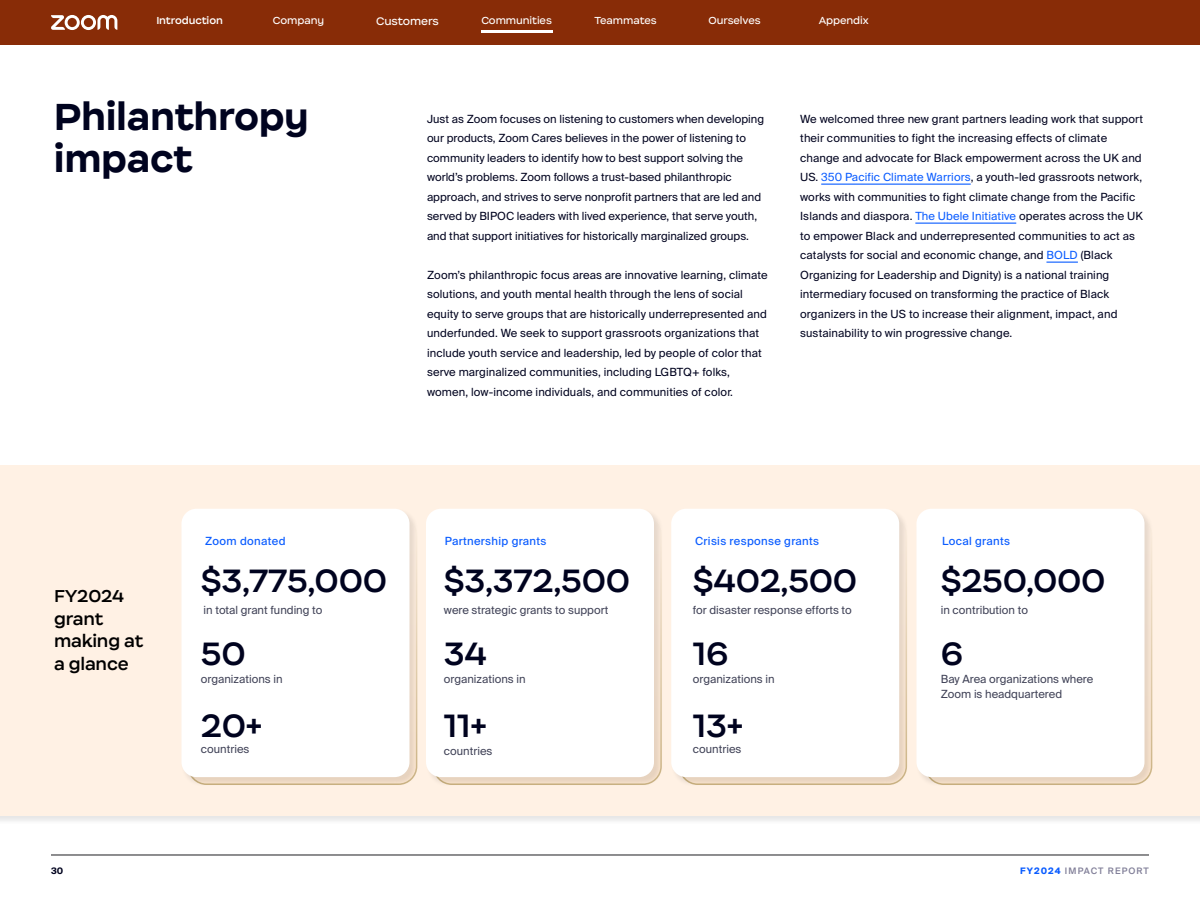
<style>
.page{position:relative;width:1200px;height:900px;background:#fff}
.page>*{position:absolute;margin:0;border:0;box-sizing:border-box;transform-origin:0 0}
.t1{font:700 36px/42px "Happy Display";letter-spacing:-.01em;color:#00031f}
.t2{font:600 30.9px "Happy Display";letter-spacing:-.01em;color:#00031f}
.t3{font:600 16.5px/22.5px "Happy Display";letter-spacing:-.01em;color:#000}
.t4{font:11.25px/19.5px "Almaden Sans";letter-spacing:.01em;color:#00031f}
.t5{font:11.25px/15px "Almaden Sans";color:#404257}
.t6{font:11.25px "Almaden Sans";letter-spacing:.03em;color:#0a5cff}
.t7{font:10.5px "Happy Display";letter-spacing:-.01em;color:#fff}
.t8{font:9.75px "Happy Display";letter-spacing:-.01em;color:#fff}
.t9{font:600 9.75px "Happy Display";letter-spacing:-.01em;color:#fff}
.t10{font:500 9px "Almaden Sans";letter-spacing:.125em;color:#828099}
.t11{font:700 9px "Almaden Sans";color:#00031f}
.s1{color:#0a5cff}
.s2{font-weight:700;color:#0a5cff}
</style>
<div class="page">
<div style="left:0;top:0;width:1200px;height:45px;background:#882c07"></div>
<svg style="left:51px;top:15px;width:66px;height:15px"></svg>
<hr style="left:51px;top:855px;width:1098px;height:1px;background:#1d1d21">
<hr style="left:482px;top:30px;width:71px;height:2px;background:#fff">
<div style="left:0;top:465px;width:1200px;height:360px;background:#000;opacity:.1"></div>
<div style="left:0;top:465px;width:1200px;height:351px;background:#fff1e4"></div>
<div style="left:181px;top:508px;width:238px;height:279px;background:#000;opacity:.1"></div>
<div style="left:182px;top:509px;width:228px;height:268px;background:#fff;border-radius:15px"></div>
<div style="left:426px;top:508px;width:237px;height:279px;background:#000;opacity:.1"></div>
<div style="left:426px;top:509px;width:228px;height:268px;background:#fff;border-radius:15px"></div>
<div style="left:671px;top:508px;width:238px;height:279px;background:#000;opacity:.1"></div>
<div style="left:671px;top:509px;width:228px;height:268px;background:#fff;border-radius:15px"></div>
<div style="left:916px;top:508px;width:238px;height:279px;background:#000;opacity:.1"></div>
<div style="left:916px;top:509px;width:228px;height:268px;background:#fff;border-radius:15px"></div>
<hr style="left:821px;top:184px;width:150px;height:1px;background:#0a5cff">
<hr style="left:915px;top:223px;width:101px;height:1px;background:#0a5cff">
<hr style="left:1046px;top:262px;width:32px;height:1px;background:#0a5cff">
<p class="t9" style="left:156px;top:15px;width:68px">Introduction</p>
<p class="t8" style="left:273px;top:15px;width:53px">Company</p>
<p class="t7" style="left:376px;top:15px;width:64px">Customers</p>
<p class="t8" style="left:481px;top:15px;width:72px">Communities</p>
<p class="t8" style="left:595px;top:15px;width:64px">Teammates</p>
<p class="t8" style="left:709px;top:15px;width:54px">Ourselves</p>
<p class="t8" style="left:819px;top:15px;width:51px">Appendix</p>
<h1 class="t1" style="left:54px;top:96px;width:257px">Philanthropy impact</h1>
<p class="t4" style="left:427px;top:109px;width:339px">Just as Zoom focuses on listening to customers when developing our products, Zoom Cares believes in the power of listening to community leaders to identify how to best support solving the world’s problems. Zoom follows a trust-based philanthropic approach, and strives to serve nonprofit partners that are led and served by BIPOC leaders with lived experience, that serve youth, and that support initiatives for historically marginalized groups.</p>
<p class="t4" style="left:427px;top:265px;width:342px">Zoom’s philanthropic focus areas are innovative learning, climate solutions, and youth mental health through the lens of social equity to serve groups that are historically underrepresented and underfunded. We seek to support grassroots organizations that include youth service and leadership, led by people of color that serve marginalized communities, including LGBTQ+ folks, women, low-income individuals, and communities of color.</p>
<p class="t4" style="left:800px;top:109px;width:344px">We welcomed three new grant partners leading work that support their communities to fight the increasing effects of climate change and advocate for Black empowerment across the UK and US. <span class="s1">350 Pacific Climate Warriors</span>, a youth-led grassroots network, works with communities to fight climate change from the Pacific Islands and diaspora. <span class="s1">The Ubele Initiative</span> operates across the UK to empower Black and underrepresented communities to act as catalysts for social and economic change, and <span class="s1">BOLD</span> (Black Organizing for Leadership and Dignity) is a national training intermediary focused on transforming the practice of Black organizers in the US to increase their alignment, impact, and sustainability to win progressive change.</p>
<h3 class="t3" style="left:54px;top:585px;width:91px">FY2024 grant making at a glance</h3>
<p class="t6" style="left:205px;top:534px;width:82px">Zoom donated</p>
<h2 class="t2" style="left:201px;top:561px;width:188px">$3,775,000</h2>
<p class="t5" style="left:204px;top:603px;width:120px">in total grant funding to</p>
<h2 class="t2" style="left:201px;top:634px;width:46px">50</h2>
<p class="t5" style="left:201px;top:671px;width:83px">organizations in</p>
<h2 class="t2" style="left:201px;top:706px;width:63px">20+</h2>
<p class="t5" style="left:201px;top:741px;width:50px">countries</p>
<p class="t6" style="left:445px;top:534px;width:103px">Partnership grants</p>
<h2 class="t2" style="left:444px;top:561px;width:188px">$3,372,500</h2>
<p class="t5" style="left:444px;top:603px;width:166px">were strategic grants to support</p>
<h2 class="t2" style="left:444px;top:634px;width:45px">34</h2>
<p class="t5" style="left:444px;top:671px;width:83px">organizations in</p>
<h2 class="t2" style="left:444px;top:706px;width:44px">11+</h2>
<p class="t5" style="left:444px;top:743px;width:50px">countries</p>
<p class="t6" style="left:695px;top:534px;width:126px">Crisis response grants</p>
<h2 class="t2" style="left:693px;top:561px;width:166px">$402,500</h2>
<p class="t5" style="left:693px;top:603px;width:160px">for disaster response efforts to</p>
<h2 class="t2" style="left:693px;top:634px;width:37px">16</h2>
<p class="t5" style="left:693px;top:671px;width:83px">organizations in</p>
<h2 class="t2" style="left:693px;top:706px;width:52px">13+</h2>
<p class="t5" style="left:693px;top:741px;width:50px">countries</p>
<p class="t6" style="left:942px;top:534px;width:70px">Local grants</p>
<h2 class="t2" style="left:941px;top:561px;width:166px">$250,000</h2>
<p class="t5" style="left:941px;top:603px;width:89px">in contribution to</p>
<h2 class="t2" style="left:941px;top:634px;width:24px">6</h2>
<p class="t5" style="left:941px;top:671px;width:154px">Bay Area organizations where<br>Zoom is headquartered</p>
<p class="t11" style="left:51px;top:865px;width:14px">30</p>
<p class="t10" style="left:1020px;top:865px;width:130px"><span class="s2">FY2024</span> IMPACT REPORT</p>
</div>
